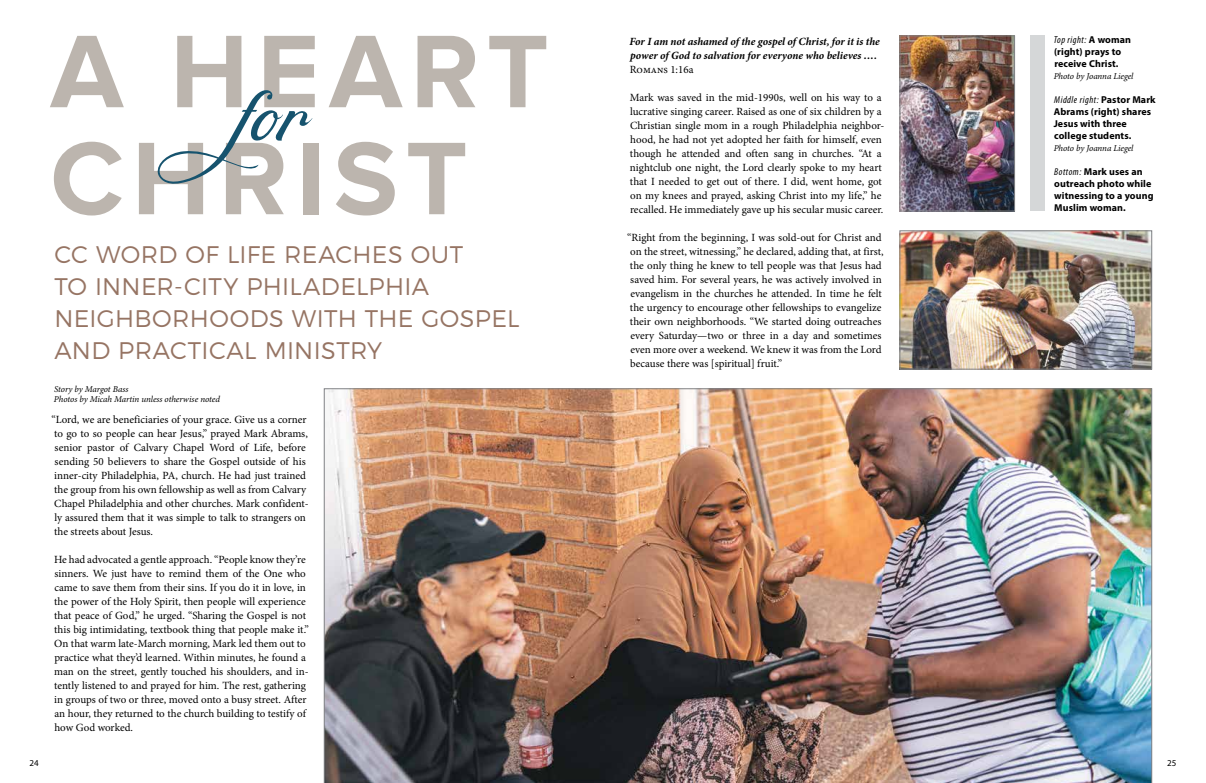
<style>
.page{position:relative;width:1206px;height:783px;background:#fff}
.page>*{position:absolute;margin:0;border:0;box-sizing:border-box;transform-origin:0 0}
.t1{font:700 107px/107px "Proxima Nova";letter-spacing:.08em;color:#bcb5ae}
.t2{font:300 24px/32px "Montserrat";letter-spacing:.01em;color:#967463}
.t3{font:11px/14px "Minion Pro";color:#000}
.t4{font:italic 700 11px/14px "Minion Pro";letter-spacing:-.005em;color:#000}
.t5{font:700 10px/12px "Myriad Pro";letter-spacing:.01em;color:#000}
.t6{font:italic 9px/10px "Minion Pro";letter-spacing:-.01em;color:#000}
.t7{font:9px "Myriad Pro";color:#000}
.s1{font-weight:400;font-style:italic;font-stretch:condensed}
</style>
<div class="page">
<div style="left:1031px;top:36px;width:14px;height:175px;background:#d5d7d8"></div>
<img style="left:324px;top:388px;width:828px;height:395px">
<img style="left:902px;top:38px;width:111px;height:171px">
<div style="left:900px;top:36px;width:115px;height:175px;border:1px solid #808285"></div>
<img style="left:902px;top:233px;width:248px;height:134px">
<div style="left:900px;top:231px;width:252px;height:138px;border:1px solid #808285"></div>
<svg style="left:157px;top:90px;width:156px;height:94px"></svg>
<h1 class="t1" style="left:50px;top:23px;width:500px">A HEART<br>CHRIST</h1>
<p class="t5" style="left:1054px;top:33px;width:79px"><span class="s1">Top right:</span> A woman (right) prays to receive Christ.</p>
<p class="t4" style="left:630px;top:35px;width:252px">For I am not ashamed of the gospel of Christ, for it is the power of God to salvation for everyone who believes ….</p>
<p class="t3" style="left:630px;top:63px;width:65px">Romans 1:16a</p>
<p class="t3" style="left:630px;top:91px;width:256px">Mark was saved in the mid-1990s, well on his way to a lucrative singing career. Raised as one of six children by a Christian single mom in a rough Philadelphia neighbor&shy;hood, he had not yet adopted her faith for himself, even though he attended and often sang in churches. “At a nightclub one night, the Lord clearly spoke to my heart that I needed to get out of there. I did, went home, got on my knees and prayed, asking Christ into my life,” he recalled. He immediately gave up his secular music career.</p>
<p class="t3" style="left:627px;top:231px;width:258px">“Right from the beginning, I was sold-out for Christ and on the street, witnessing,” he declared, adding that, at first, the only thing he knew to tell people was that Jesus had saved him. For several years, he was actively involved in evangelism in the churches he attended. In time he felt the urgency to encourage other fellowships to evangelize their own neighborhoods. “We started doing outreaches every Saturday—two or three in a day and sometimes even more over a weekend. We knew it was from the Lord because there was [spiritual] fruit.”</p>
<p class="t6" style="left:1054px;top:71px;width:81px">Photo by Joanna Liegel</p>
<p class="t5" style="left:1054px;top:93px;width:103px"><span class="s1">Middle right:</span> Pastor Mark<br>Abrams (right) shares<br>Jesus with three college students.</p>
<p class="t6" style="left:1054px;top:143px;width:81px">Photo by Joanna Liegel</p>
<p class="t5" style="left:1054px;top:165px;width:101px"><span class="s1">Bottom:</span> Mark uses an outreach photo while witnessing to a young<br>Muslim woman.</p>
<h2 class="t2" style="left:54px;top:238px;width:467px">CC WORD OF LIFE REACHES OUT<br>TO INNER-CITY PHILADELPHIA<br>NEIGHBORHOODS WITH THE GOSPEL<br>AND PRACTICAL MINISTRY</h2>
<p class="t6" style="left:54px;top:384px;width:168px">Story by Margot Bass<br>Photos by Micah Martin unless otherwise noted</p>
<p class="t3" style="left:52px;top:413px;width:259px">“Lord, we are beneficiaries of your grace. Give us a corner to go to so people can hear Jesus,” prayed Mark Abrams, senior pastor of Calvary Chapel Word of Life, before sending 50 believers to share the Gospel outside of his inner-city Philadelphia, PA, church. He had just trained the group from his own fellowship as well as from Calvary Chapel Philadelphia and other churches. Mark confident&shy;ly assured them that it was simple to talk to strangers on the streets about Jesus.</p>
<p class="t3" style="left:54px;top:553px;width:257px">He had advocated a gentle approach. “People know they’re sinners. We just have to remind them of the One who came to save them from their sins. If you do it in love, in the power of the Holy Spirit, then people will experience that peace of God,” he urged. “Sharing the Gospel is not this big intimidating, textbook thing that people make it.” On that warm late-March morning, Mark led them out to practice what they’d learned. Within minutes, he found a man on the street, gently touched his shoulders, and in&shy;tently listened to and prayed for him. The rest, gathering in groups of two or three, moved onto a busy street. After an hour, they returned to the church building to testify of how God worked.</p>
<p class="t7" style="left:30px;top:757px;width:11px">24</p>
<p class="t7" style="left:1167px;top:757px;width:11px">25</p>
</div>
